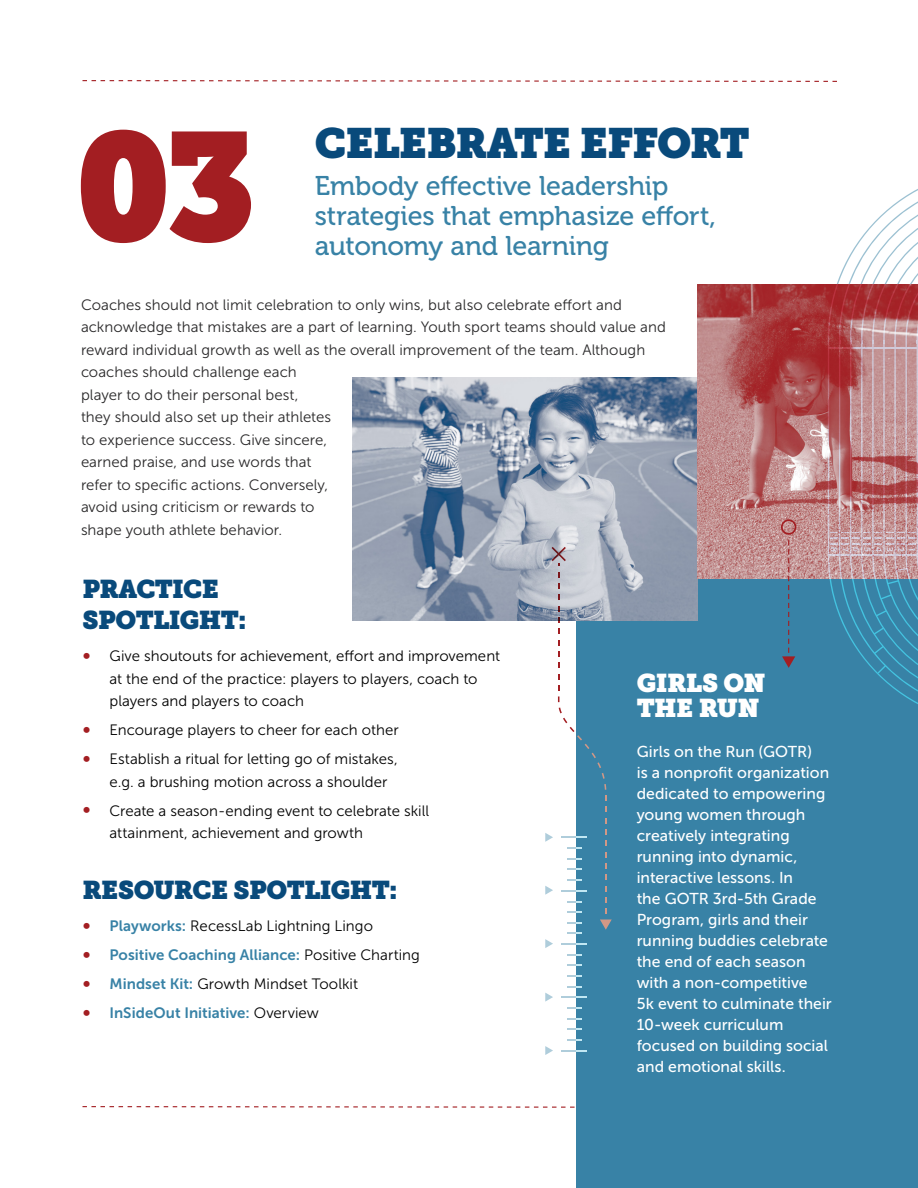
<style>
.page{position:relative;width:918px;height:1188px;background:#fff}
.page>*{position:absolute;margin:0;border:0;box-sizing:border-box;transform-origin:0 0}
.t1{font:152.7px "Museo Slab";color:#a31e22}
.t2{font:42px "Museo Slab";letter-spacing:-.03em;color:#094a7b}
.t3{font:27px/30px "Museo 500";letter-spacing:-.01em;color:#3882a6}
.t4{font:25.5px/30.6px "Museo Slab";letter-spacing:-.03em;color:#094a7b}
.t5{font:25.5px/25.5px "Museo Slab";letter-spacing:-.025em;color:#fff}
.t6{font:15.75px/21px "Museo Sans 500";color:#fff}
.t7{font:15px/22.5px "Museo Sans 300";color:#292829}
.t8{font:15px/22.5px "Museo Sans 300";letter-spacing:.005em;color:#000}
.t9{font:15px "Museo Sans 700";letter-spacing:.005em;color:#3882a6}
.s1{font-size:21px;color:#a31e22}
.s2{font-family:"Museo Sans 700";color:#3882a6}
.s3{font-family:"Museo Sans 300";font-size:21px;color:#a31e22}
.s4{font-family:"Museo Sans 300";color:#000}
</style>
<div class="page">
<svg style="left:82px;top:1106px;width:493px;height:2px"></svg>
<svg style="left:82px;top:80px;width:755px;height:2px"></svg>
<div style="left:576px;top:467px;width:342px;height:721px;background:#3882a6"></div>
<img style="left:352px;top:378px;width:346px;height:243px">
<svg style="left:605px;top:852px;width:2px;height:17px"></svg>
<svg style="left:605px;top:818px;width:2px;height:17px"></svg>
<svg style="left:600px;top:897px;width:12px;height:33px"></svg>
<svg style="left:558px;top:674px;width:2px;height:28px"></svg>
<svg style="left:559px;top:708px;width:48px;height:93px"></svg>
<svg style="left:558px;top:572px;width:1px;height:17px"></svg>
<svg style="left:558px;top:606px;width:1px;height:17px"></svg>
<svg style="left:558px;top:640px;width:1px;height:17px"></svg>
<svg style="left:552px;top:547px;width:14px;height:19px"></svg>
<img style="left:698px;top:285px;width:130px;height:294px">
<svg style="left:828px;top:284px;width:2px;height:297px"></svg>
<hr style="left:829px;top:554px;width:88px;height:2px;background:#9cc1d2">
<svg style="left:830px;top:189px;width:88px;height:515px"></svg>
<svg style="left:562px;top:837px;width:25px;height:1px"></svg>
<svg style="left:567px;top:848px;width:14px;height:1px"></svg>
<svg style="left:567px;top:858px;width:14px;height:1px"></svg>
<svg style="left:567px;top:869px;width:14px;height:1px"></svg>
<svg style="left:567px;top:879px;width:14px;height:1px"></svg>
<svg style="left:562px;top:890px;width:25px;height:1px"></svg>
<svg style="left:567px;top:901px;width:14px;height:1px"></svg>
<svg style="left:567px;top:912px;width:14px;height:1px"></svg>
<svg style="left:567px;top:922px;width:14px;height:1px"></svg>
<svg style="left:567px;top:933px;width:14px;height:1px"></svg>
<svg style="left:562px;top:943px;width:25px;height:1px"></svg>
<svg style="left:567px;top:954px;width:14px;height:1px"></svg>
<svg style="left:567px;top:965px;width:14px;height:1px"></svg>
<svg style="left:567px;top:976px;width:14px;height:1px"></svg>
<svg style="left:567px;top:986px;width:14px;height:1px"></svg>
<svg style="left:562px;top:997px;width:25px;height:1px"></svg>
<svg style="left:567px;top:1008px;width:14px;height:1px"></svg>
<svg style="left:567px;top:1018px;width:14px;height:1px"></svg>
<svg style="left:567px;top:1029px;width:14px;height:1px"></svg>
<svg style="left:567px;top:1039px;width:14px;height:1px"></svg>
<svg style="left:562px;top:1050px;width:25px;height:1px"></svg>
<svg style="left:545px;top:833px;width:8px;height:9px"></svg>
<svg style="left:545px;top:886px;width:8px;height:9px"></svg>
<svg style="left:545px;top:939px;width:8px;height:9px"></svg>
<svg style="left:545px;top:993px;width:8px;height:9px"></svg>
<svg style="left:545px;top:1046px;width:8px;height:9px"></svg>
<svg style="left:781px;top:519px;width:15px;height:149px"></svg>
<h1 class="t1" style="left:75px;top:97px;width:183px">03</h1>
<h2 class="t2" style="left:315px;top:119px;width:436px">CELEBRATE EFFORT</h2>
<h3 class="t3" style="left:315px;top:171px;width:402px">Embody effective leadership strategies that emphasize effort, autonomy and learning</h3>
<p class="t7" style="left:81px;top:293px;width:586px">Coaches should not limit celebration to only wins, but also celebrate effort and acknowledge that mistakes are a part of learning. Youth sport teams should value and reward individual growth as well as the overall improvement of the team. Although coaches should challenge each<br>player to do their personal best,<br>they should also set up their athletes<br>to experience success. Give sincere,<br>earned praise, and use words that<br>refer to specific actions. Conversely,<br>avoid using criticism or rewards to<br>shape youth athlete behavior.</p>
<h3 class="t4" style="left:82px;top:574px;width:166px">PRACTICE<br>SPOTLIGHT:</h3>
<p class="t8" style="left:109px;top:645px;width:392px;text-indent:-27px"><span class="s1">•</span> Give shoutouts for achievement, effort and improvement at the end of the practice: players to players, coach to players and players to coach</p>
<p class="t8" style="left:82px;top:719px;width:318px"><span class="s1">•</span> Encourage players to cheer for each other</p>
<p class="t8" style="left:109px;top:748px;width:290px;text-indent:-27px"><span class="s1">•</span> Establish a ritual for letting go of mistakes, e.g. a brushing motion across a shoulder</p>
<p class="t8" style="left:109px;top:799px;width:321px;text-indent:-27px"><span class="s1">•</span> Create a season-ending event to celebrate skill attainment, achievement and growth</p>
<h3 class="t4" style="left:82px;top:875px;width:317px">RESOURCE SPOTLIGHT:</h3>
<p class="t8" style="left:82px;top:915px;width:292px"><span class="s1">•</span> <span class="s2">Playworks:</span> RecessLab Lightning Lingo</p>
<p class="t9" style="left:82px;top:947px;width:339px"><span class="s3">•</span> Positive Coaching Alliance: <span class="s4">Positive Charting</span></p>
<p class="t8" style="left:82px;top:973px;width:277px"><span class="s1">•</span> <span class="s2">Mindset Kit:</span> Growth Mindset Toolkit</p>
<p class="t9" style="left:82px;top:1005px;width:238px"><span class="s3">•</span> InSideOut Initiative: <span class="s4">Overview</span></p>
<h3 class="t5" style="left:637px;top:670px;width:130px">GIRLS ON<br>THE RUN</h3>
<p class="t6" style="left:637px;top:742px;width:197px">Girls on the Run (GOTR)<br>is a nonprofit organization dedicated to empowering young women through creatively integrating running into dynamic, interactive lessons. In<br>the GOTR 3rd-5th Grade<br>Program, girls and their running buddies celebrate the end of each season with a non-competitive<br>5k event to culminate their<br>10-week curriculum focused on building social and emotional skills.</p>
</div>
